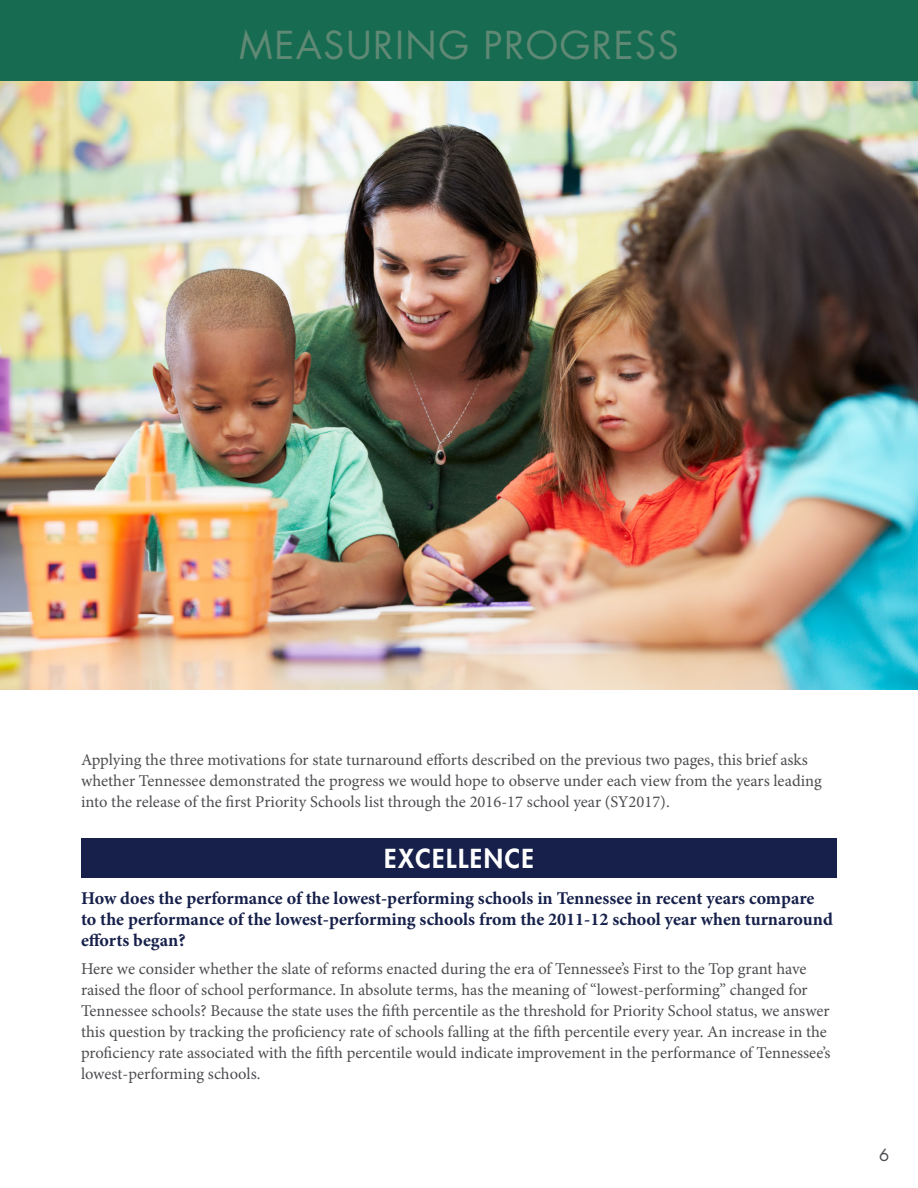
<style>
.page{position:relative;width:918px;height:1188px;background:#fff}
.page>*{position:absolute;margin:0;border:0;box-sizing:border-box;transform-origin:0 0}
.t1{font:37.5px "Futura";letter-spacing:.04em;color:#5f8975}
.t2{font:800 25.5px "Futura";letter-spacing:.06em;color:#fff}
.t3{font:700 18px/21px "Minion Pro";color:#16204a}
.t4{font:16.5px/21px "Minion Pro";color:#4d4c50}
.t5{font:16.5px "Futura";color:#4d4c50}
</style>
<div class="page">
<img style="left:0;top:81px;width:918px;height:609px">
<div style="left:0;top:0;width:918px;height:81px;background:#166b50"></div>
<div style="left:81px;top:838px;width:756px;height:40px;background:#16204a"></div>
<h1 class="t1" style="left:239px;top:19px;width:441px">MEASURING PROGRESS</h1>
<p class="t4" style="left:81px;top:750px;width:742px">Applying the three motivations for state turnaround efforts described on the previous two pages, this brief asks whether Tennessee demonstrated the progress we would hope to observe under each view from the years leading into the release of the first Priority Schools list through the 2016-17 school year (SY2017).</p>
<h2 class="t2" style="left:384px;top:841px;width:151px">EXCELLENCE</h2>
<p class="t3" style="left:81px;top:888px;width:753px">How does the performance of the lowest-performing schools in Tennessee in recent years compare to the performance of the lowest-performing schools from the 2011-12 school year when turnaround efforts began?</p>
<p class="t4" style="left:81px;top:958px;width:751px">Here we consider whether the slate of reforms enacted during the era of Tennessee’s First to the Top grant have raised the floor of school performance. In absolute terms, has the meaning of “lowest-performing” changed for Tennessee schools? Because the state uses the fifth percentile as the threshold for Priority School status, we answer this question by tracking the proficiency rate of schools falling at the fifth percentile every year. An increase in the proficiency rate associated with the fifth percentile would indicate improvement in the performance of Tennessee’s lowest-performing schools.</p>
<p class="t5" style="left:879px;top:1144px;width:12px">6</p>
</div>
